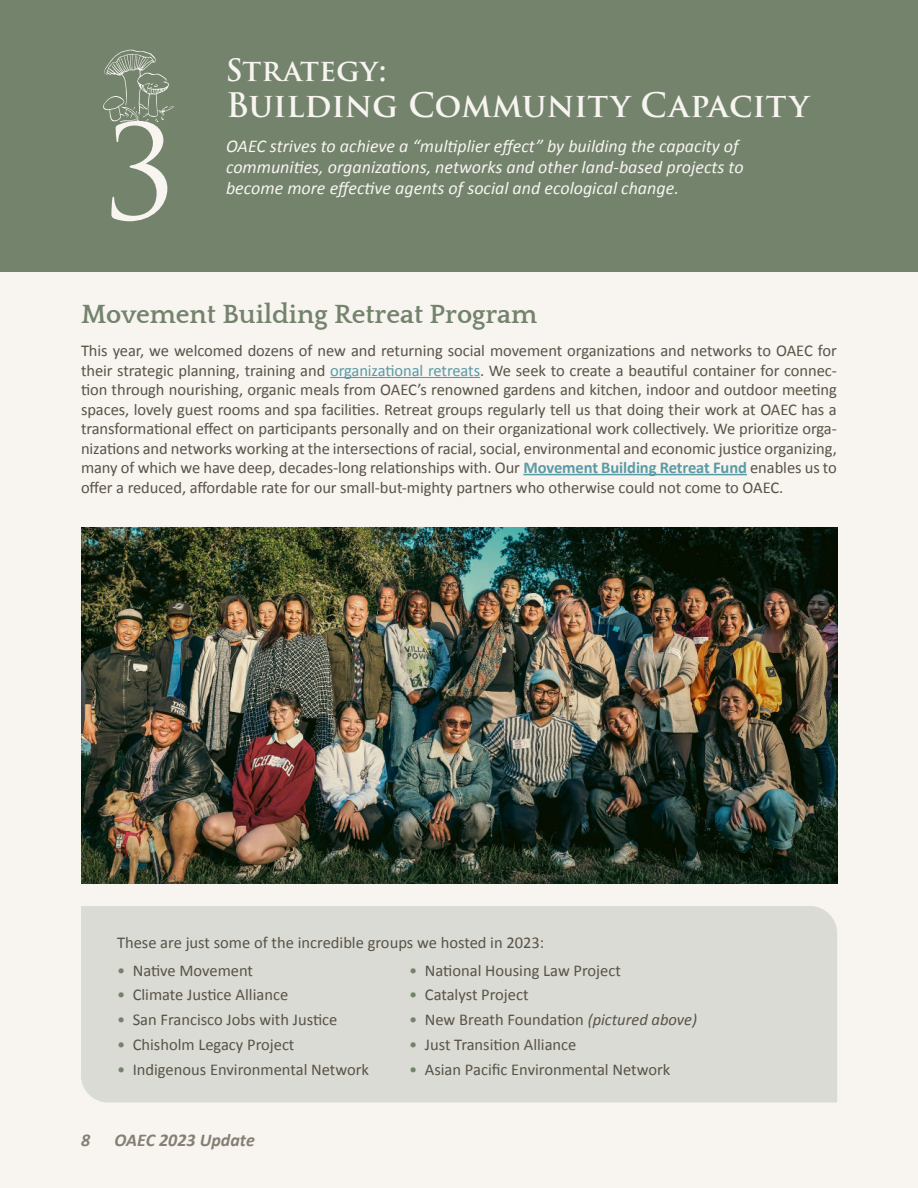
<style>
.page{position:relative;width:918px;height:1188px;background:#f8f4f0}
.page>*{position:absolute;margin:0;border:0;box-sizing:border-box;transform-origin:0 0}
.t1{font:127.95px "Trajan Pro 3";color:#f8f4f0}
.t2{font:600 33px "Trajan Pro 3";color:#f8f4f0}
.t3{font:600 30px "Trajan Pro 3";letter-spacing:.005em;color:#f8f4f0}
.t4{font:700 27px "Quattrocento";color:#73836c}
.t5{font:italic 18px/21px "Calibri";color:#f8f4f0}
.t6{font:italic 700 18px "Calibri";color:#858073}
.t7{font:16.5px/19.5px "Calibri";color:#595347;text-align:justify}
.s1{color:#599ba5}
.s2{font-weight:700;color:#599ba5}
.s3{color:#73836c}
.s4{font-style:italic}
</style>
<div class="page">
<div style="left:81px;top:906px;width:756px;height:196px;background:#dadbd4"></div>
<div style="left:0;top:0;width:918px;height:271px;background:#73836c"></div>
<svg style="left:103px;top:50px;width:71px;height:72px"></svg>
<hr style="left:330px;top:377px;width:150px;height:1px;background:#599ba5">
<hr style="left:523px;top:474px;width:224px;height:1px;background:#599ba5">
<img style="left:81px;top:528px;width:756px;height:355px">
<h1 class="t1" style="left:104px;top:100px;width:74px">3</h1>
<h3 class="t3" style="left:226px;top:53px;width:163px">Strategy:</h3>
<h2 class="t2" style="left:226px;top:87px;width:585px">Building Community Capacity</h2>
<p class="t5" style="left:226px;top:135px;width:519px">OAEC strives to achieve a “multiplier effect” by building the capacity of communities, organizations, networks and other land-based projects to</p>
<p class="t5" style="left:226px;top:177px;width:454px">become more effective agents of social and ecological change.</p>
<h3 class="t4" style="left:81px;top:303px;width:458px">Movement Building Retreat Program</h3>
<p class="t7" style="left:81px;top:341px;width:757px">This year, we welcomed dozens of new and returning social movement organizations and networks to OAEC for their strategic planning, training and <span class="s1">organizational retreats</span>. We seek to create a beautiful container for connec&shy;tion through nourishing, organic meals from OAEC’s renowned gardens and kitchen, indoor and outdoor meeting spaces, lovely guest rooms and spa facilities. Retreat groups regularly tell us that doing their work at OAEC has a transformational effect on participants personally and on their organizational work collectively. We prioritize orga&shy;nizations and networks working at the intersections of racial, social, environmental and economic justice organizing, many of which we have deep, decades-long relationships with. Our <span class="s2">Movement Building Retreat Fund</span> enables us to offer a reduced, affordable rate for our small-but-mighty partners who otherwise could not come to OAEC.</p>
<p class="t7" style="left:117px;top:933px;width:429px">These are just some of the incredible groups we hosted in 2023:</p>
<p class="t7" style="left:117px;top:961px;width:138px"><span class="s3">•</span> Native Movement</p>
<p class="t7" style="left:117px;top:985px;width:173px"><span class="s3">•</span> Climate Justice Alliance</p>
<p class="t7" style="left:117px;top:1010px;width:222px"><span class="s3">•</span> San Francisco Jobs with Justice</p>
<p class="t7" style="left:117px;top:1035px;width:179px"><span class="s3">•</span> Chisholm Legacy Project</p>
<p class="t7" style="left:117px;top:1061px;width:254px"><span class="s3">•</span> Indigenous Environmental Network</p>
<p class="t6" style="left:81px;top:1134px;width:11px">8</p>
<p class="t6" style="left:115px;top:1134px;width:142px">OAEC 2023 Update</p>
<p class="t7" style="left:409px;top:961px;width:213px"><span class="s3">•</span> National Housing Law Project</p>
<p class="t7" style="left:409px;top:985px;width:121px"><span class="s3">•</span> Catalyst Project</p>
<p class="t7" style="left:409px;top:1010px;width:289px"><span class="s3">•</span> New Breath Foundation <span class="s4">(pictured above)</span></p>
<p class="t7" style="left:409px;top:1035px;width:169px"><span class="s3">•</span> Just Transition Alliance</p>
<p class="t7" style="left:409px;top:1060px;width:263px"><span class="s3">•</span> Asian Pacific Environmental Network</p>
</div>
